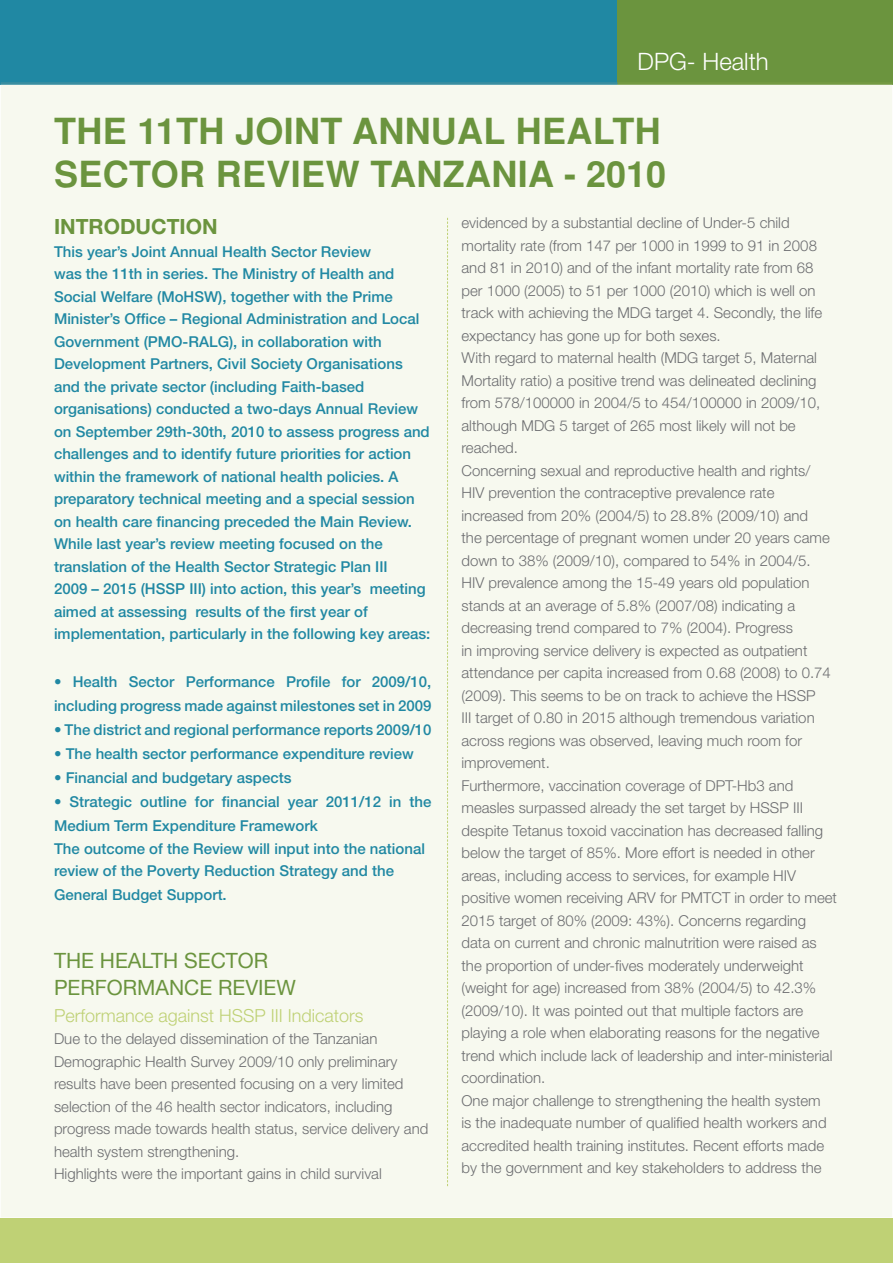
<style>
.page{position:relative;width:893px;height:1263px;background:#fff}
.page>*{position:absolute;margin:0;border:0;box-sizing:border-box;transform-origin:0 0}
.t1{font:700 36px/43.5px "Helvetica";letter-spacing:.01em;color:#6b943e}
.t2{font:300 24px "Helvetica Neue";color:#fff}
.t3{font:21px/27px "Helvetica Neue";color:#6b943e}
.t4{font:700 21px "Helvetica Neue";color:#6b943e}
.t5{font:300 18px "Helvetica Neue";color:#bfd175}
.t6{font:300 15px/22.5px "Helvetica Neue";color:#6c6d70}
.t7{font:500 15px/22.5px "Helvetica Neue";color:#2088a3}
</style>
<div class="page">
<div style="left:1px;top:0;width:617px;height:85px;background:#2088a3"></div>
<div style="left:618px;top:0;width:275px;height:85px;background:#6b943e"></div>
<div style="left:1px;top:1218px;width:892px;height:45px;background:#bfd175"></div>
<div style="left:1px;top:85px;width:891px;height:1132px;background:#f7f9ef"></div>
<svg style="left:1px;top:82px;width:891px;height:3px"></svg>
<svg style="left:447px;top:218px;width:1px;height:968px"></svg>
<h2 class="t2" style="left:638px;top:46px;width:133px">DPG- Health</h2>
<h1 class="t1" style="left:54px;top:109px;width:614px">THE 11TH JOINT ANNUAL HEALTH<br>SECTOR REVIEW TANZANIA - 2010</h1>
<h3 class="t4" style="left:54px;top:214px;width:165px">INTRODUCTION</h3>
<p class="t7" style="left:54px;top:240px;width:378px">This year’s Joint Annual Health Sector Review<br>was the 11th in series. The Ministry of Health and Social Welfare (MoHSW), together with the Prime Minister’s Office – Regional Administration and Local Government (PMO-RALG), in collaboration with Development Partners, Civil Society Organisations and the private sector (including Faith-based organisations) conducted a two-days Annual Review on September 29th-30th, 2010 to assess progress and challenges and to identify future priorities for action within the framework of national health policies. A preparatory technical meeting and a special session on health care financing preceded the Main Review.<br>While last year’s review meeting focused on the translation of the Health Sector Strategic Plan III<br>2009 – 2015 (HSSP III) into action, this year’s meeting aimed at assessing results of the first year of implementation, particularly in the following key areas:</p>
<p class="t7" style="left:54px;top:669px;width:379px;line-height:24px">• Health Sector Performance Profile for 2009/10, including progress made against milestones set in 2009</p>
<p class="t7" style="left:54px;top:718px;width:379px">• The district and regional performance reports 2009/10</p>
<p class="t7" style="left:54px;top:742px;width:361px">• The health sector performance expenditure review</p>
<p class="t7" style="left:54px;top:766px;width:239px">• Financial and budgetary aspects</p>
<p class="t7" style="left:54px;top:789px;width:379px;line-height:24px">• Strategic outline for financial year 2011/12 in the<br>Medium Term Expenditure Framework</p>
<p class="t7" style="left:54px;top:837px;width:372px">The outcome of the Review will input into the national review of the Poverty Reduction Strategy and the</p>
<p class="t7" style="left:54px;top:883px;width:174px">General Budget Support.</p>
<p class="t6" style="left:461px;top:211px;width:377px">evidenced by a substantial decline of Under-5 child mortality rate (from 147 per 1000 in 1999 to 91 in 2008 and 81 in 2010) and of the infant mortality rate from 68 per 1000 (2005) to 51 per 1000 (2010) which is well on track with achieving the MDG target 4. Secondly, the life expectancy has gone up for both sexes.<br>With regard to maternal health (MDG target 5, Maternal Mortality ratio) a positive trend was delineated declining from 578/100000 in 2004/5 to 454/100000 in 2009/10, although MDG 5 target of 265 most likely will not be reached.<br>Concerning sexual and reproductive health and rights/ HIV prevention the contraceptive prevalence rate increased from 20% (2004/5) to 28.8% (2009/10) and<br>the percentage of pregnant women under 20 years came down to 38% (2009/10), compared to 54% in 2004/5.<br>HIV prevalence among the 15-49 years old population stands at an average of 5.8% (2007/08) indicating a decreasing trend compared to 7% (2004). Progress<br>in improving service delivery is expected as outpatient attendance per capita increased from 0.68 (2008) to 0.74 (2009). This seems to be on track to achieve the HSSP<br>III target of 0.80 in 2015 although tremendous variation across regions was observed, leaving much room for improvement.<br>Furthermore, vaccination coverage of DPT-Hb3 and measles surpassed already the set target by HSSP III despite Tetanus toxoid vaccination has decreased falling below the target of 85%. More effort is needed in other areas, including access to services, for example HIV positive women receiving ARV for PMTCT in order to meet 2015 target of 80% (2009: 43%). Concerns regarding data on current and chronic malnutrition were raised as the proportion of under-fives moderately underweight (weight for age) increased from 38% (2004/5) to 42.3% (2009/10). It was pointed out that multiple factors are playing a role when elaborating reasons for the negative trend which include lack of leadership and inter-ministerial coordination.<br>One major challenge to strengthening the health system<br>is the inadequate number of qualified health workers and accredited health training institutes. Recent efforts made by the government and key stakeholders to address the</p>
<h3 class="t3" style="left:54px;top:946px;width:243px">THE HEALTH SECTOR<br>PERFORMANCE REVIEW</h3>
<p class="t5" style="left:54px;top:1004px;width:311px">Performance against HSSP III Indicators</p>
<p class="t6" style="left:54px;top:1027px;width:376px">Due to the delayed dissemination of the Tanzanian Demographic Health Survey 2009/10 only preliminary results have been presented focusing on a very limited selection of the 46 health sector indicators, including progress made towards health status, service delivery and health system strengthening.<br>Highlights were the important gains in child survival</p>
</div>
